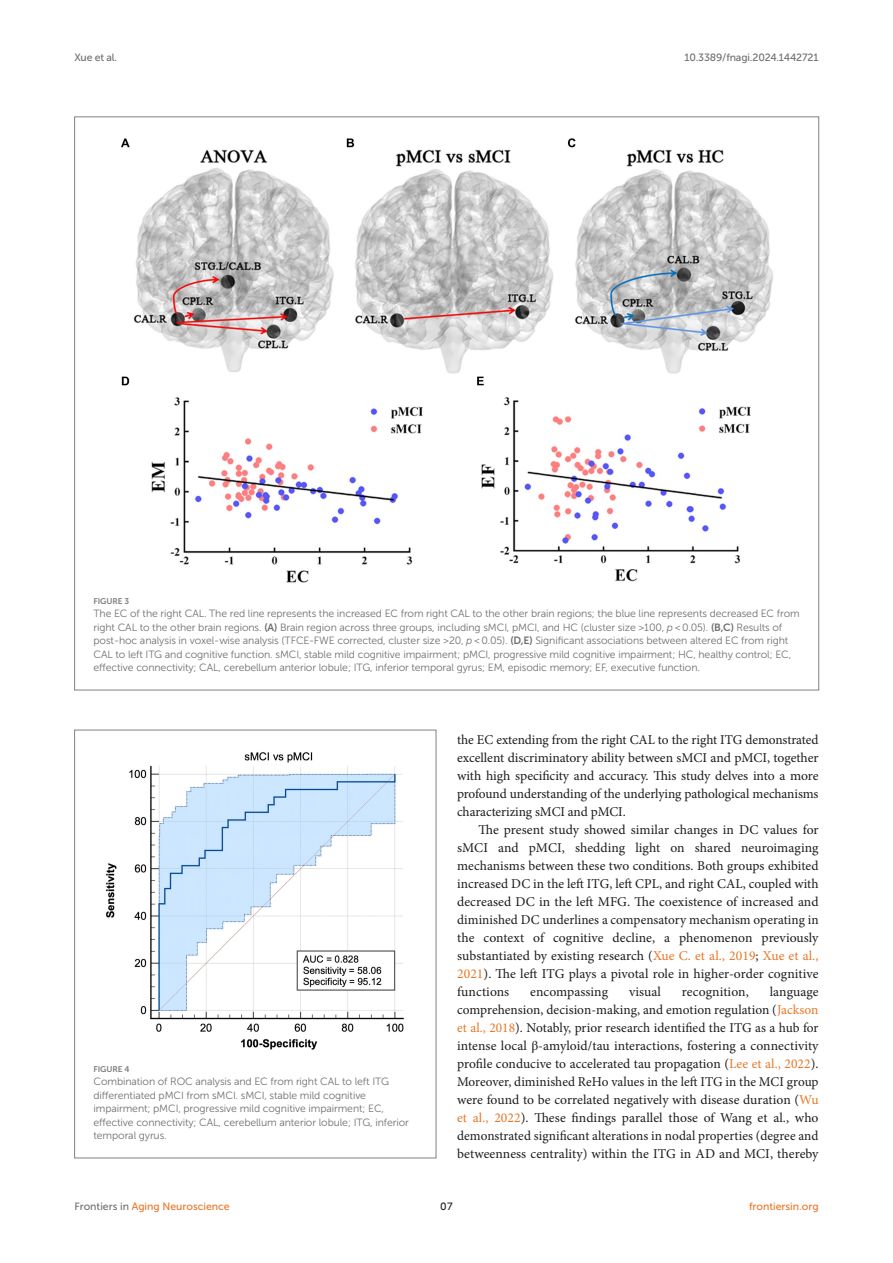
<style>
.page{position:relative;width:893px;height:1263px;background:#fff}
.page>*{position:absolute;margin:0;border:0;box-sizing:border-box;transform-origin:0 0}
.TEXT{font:13.5px/18px "Minion Pro";letter-spacing:.005em;color:#1b1c1b;text-align:justify}
.TEXT_FLUSH{font:13.5px/18px "Minion Pro";letter-spacing:-.005em;color:#1b1c1b;text-align:justify}
.FIG_LEG{font:10.5px/13.5px "Museo Sans 300";letter-spacing:-.01em;color:#706f70}
.t1{font:10.5px "Museo Sans 500";color:#e87626}
.t2{font:10.5px "Museo Sans 500";letter-spacing:-.015em;color:#706f70}
.t3{font:10.5px "Museo Sans 500";color:#1b1c1b}
.FIG_HD{font:8.25px "Museo Sans 700";letter-spacing:-.01em;color:#7e7f7f}
.s1{font-family:"Museo Sans 700"}
.s2{font-style:italic}
.s3{color:#e87626}
.s4{font-family:"STIX General"}
.s5{color:#706f70}
</style>
<div class="page">
<img style="left:121px;top:138px;width:652px;height:445px">
<img style="left:106px;top:752px;width:298px;height:298px">
<div style="left:74px;top:730px;width:362px;height:428px;border:1px solid #808285"></div>
<p class="t2" style="left:74px;top:51px;width:44px">Xue et al.</p>
<p class="t2" style="left:684px;top:51px;width:136px">10.3389/fnagi.2024.1442721</p>
<p class="FIG_HD" style="left:94px;top:596px;width:37px">FIGURE 3</p>
<p class="FIG_LEG" style="left:94px;top:607px;width:708px">The EC of the right CAL. The red line represents the increased EC from right CAL to the other brain regions; the blue line represents decreased EC from right CAL to the other brain regions. <span class="s1">(A)</span> Brain region across three groups, including sMCI, pMCI, and HC (cluster size &gt;100, <span class="s2">p</span> &lt; 0.05). <span class="s1">(B,C)</span> Results of post-hoc analysis in voxel-wise analysis (TFCE-FWE corrected, cluster size &gt;20, <span class="s2">p</span> &lt; 0.05). <span class="s1">(D,E)</span> Significant associations between altered EC from right CAL to left ITG and cognitive function. sMCI, stable mild cognitive impairment; pMCI, progressive mild cognitive impairment; HC, healthy control; EC, effective connectivity; CAL, cerebellum anterior lobule; ITG, inferior temporal gyrus; EM, episodic memory; EF, executive function.</p>
<p class="FIG_HD" style="left:94px;top:1064px;width:37px">FIGURE 4</p>
<p class="FIG_LEG" style="left:94px;top:1075px;width:317px">Combination of ROC analysis and EC from right CAL to left ITG differentiated pMCI from sMCI. sMCI, stable mild cognitive impairment; pMCI, progressive mild cognitive impairment; EC, effective connectivity; CAL, cerebellum anterior lobule; ITG, inferior temporal gyrus.</p>
<p class="TEXT_FLUSH" style="left:457px;top:731px;width:363px">the EC extending from the right CAL to the right ITG demonstrated excellent discriminatory ability between sMCI and pMCI, together with high specificity and accuracy. This study delves into a more profound understanding of the underlying pathological mechanisms characterizing sMCI and pMCI.</p>
<p class="TEXT" style="left:457px;top:821px;width:363px;text-indent:21px">The present study showed similar changes in DC values for sMCI and pMCI, shedding light on shared neuroimaging mechanisms between these two conditions. Both groups exhibited increased DC in the left ITG, left CPL, and right CAL, coupled with decreased DC in the left MFG. The coexistence of increased and diminished DC underlines a compensatory mechanism operating in the context of cognitive decline, a phenomenon previously substantiated by existing research (<span class="s3">Xue C. et al., 2019</span>; <span class="s3">Xue et al., 2021</span>). The left ITG plays a pivotal role in higher-order cognitive functions</p>
<p class="TEXT" style="left:457px;top:983px;width:363px;text-indent:313px">language comprehension, decision-making, and emotion regulation (<span class="s3">Jackson et al., 2018</span>). Notably, prior research identified the ITG as a hub for intense local <span class="s4">β</span>-amyloid/tau interactions, fostering a connectivity profile conducive to accelerated tau propagation (<span class="s3">Lee et al., 2022</span>).<br>Moreover, diminished ReHo values in the left ITG in the MCI group were found to be correlated negatively with disease duration (<span class="s3">Wu et al., 2022</span>). These findings parallel those of Wang et al., who demonstrated significant alterations in nodal properties (degree and betweenness centrality) within the ITG in AD and MCI, thereby</p>
<p class="TEXT" style="left:530px;top:983px;width:79px">encompassing</p>
<p class="TEXT" style="left:629px;top:983px;width:34px">visual</p>
<p class="TEXT" style="left:682px;top:983px;width:68px">recognition,</p>
<p class="t1" style="left:74px;top:1200px;width:157px"><span class="s5">Frontiers in</span> Aging Neuroscience</p>
<p class="t3" style="left:440px;top:1200px;width:14px">07</p>
<p class="t1" style="left:749px;top:1200px;width:71px">frontiersin.org</p>
</div>
